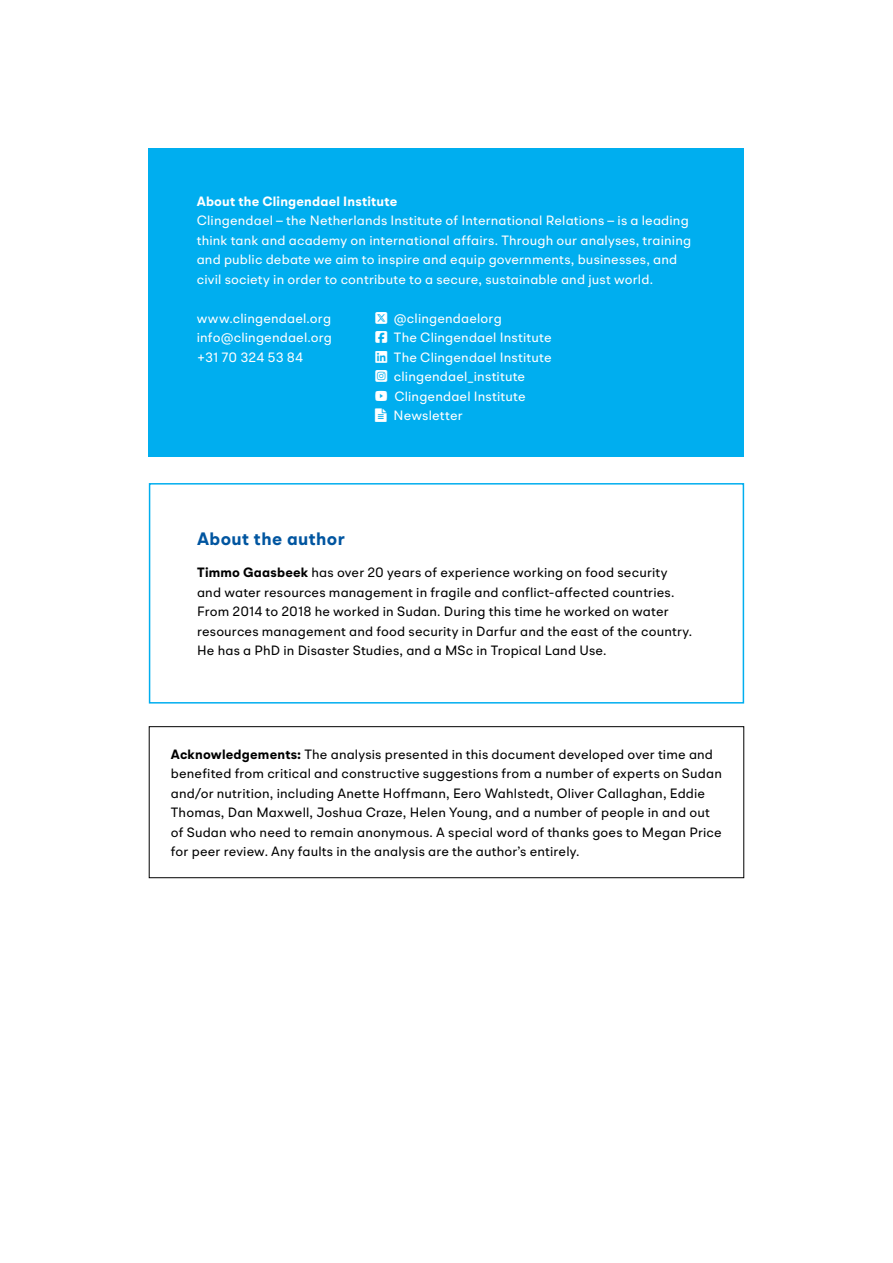
<style>
.page{position:relative;width:893px;height:1263px;background:#fff}
.page>*{position:absolute;margin:0;border:0;box-sizing:border-box;transform-origin:0 0}
.t1{font:700 18px "BR Omega";letter-spacing:.02em;color:#0055a0}
.P_H{font:13.5px/19.5px "BR Omega";letter-spacing:.01em;color:#000}
.t2{font:13.5px/19.5px "BR Omega";letter-spacing:.01em;color:#fff}
.t3{font:700 13.5px "BR Omega";letter-spacing:.015em;color:#fff}
.s1{font-weight:700}
</style>
<div class="page">
<div style="left:149px;top:149px;width:595px;height:308px;background:#00aeef"></div>
<div style="left:149px;top:483px;width:595px;height:220px;border:2px solid #00aeef"></div>
<div style="left:149px;top:726px;width:595px;height:152px;border:1px solid #000"></div>
<p class="t3" style="left:197px;top:192px;width:202px">About the Clingendael Institute</p>
<p class="t2" style="left:197px;top:210px;width:496px">Clingendael – the Netherlands Institute of International Relations – is a leading think tank and academy on international affairs. Through our analyses, training and public debate we aim to inspire and equip governments, businesses, and civil society in order to contribute to a secure, sustainable and just world.</p>
<p class="t2" style="left:197px;top:308px;width:136px">www.clingendael.org</p>
<p class="t2" style="left:394px;top:308px;width:109px">@clingendaelorg</p>
<p class="t2" style="left:197px;top:327px;width:137px">info@clingendael.org</p>
<p class="t2" style="left:394px;top:327px;width:159px">The Clingendael Institute</p>
<p class="t2" style="left:197px;top:347px;width:108px">+31 70 324 53 84</p>
<p class="t2" style="left:394px;top:347px;width:160px">The Clingendael Institute clingendael_institute<br>Clingendael Institute<br>Newsletter</p>
<h2 class="t1" style="left:197px;top:527px;width:149px">About the author</h2>
<p class="P_H" style="left:197px;top:563px;width:497px"><span class="s1">Timmo Gaasbeek</span> has over 20 years of experience working on food security and water resources management in fragile and conflict-affected countries.<br>From 2014 to 2018 he worked in Sudan. During this time he worked on water resources management and food security in Darfur and the east of the country.<br>He has a PhD in Disaster Studies, and a MSc in Tropical Land Use.</p>
<p class="P_H" style="left:171px;top:744px;width:553px"><span class="s1">Acknowledgements:</span> The analysis presented in this document developed over time and benefited from critical and constructive suggestions from a number of experts on Sudan and/or nutrition, including Anette Hoffmann, Eero Wahlstedt, Oliver Callaghan, Eddie Thomas, Dan Maxwell, Joshua Craze, Helen Young, and a number of people in and out of Sudan who need to remain anonymous. A special word of thanks goes to Megan Price for peer review. Any faults in the analysis are the author’s entirely.</p>
</div>
